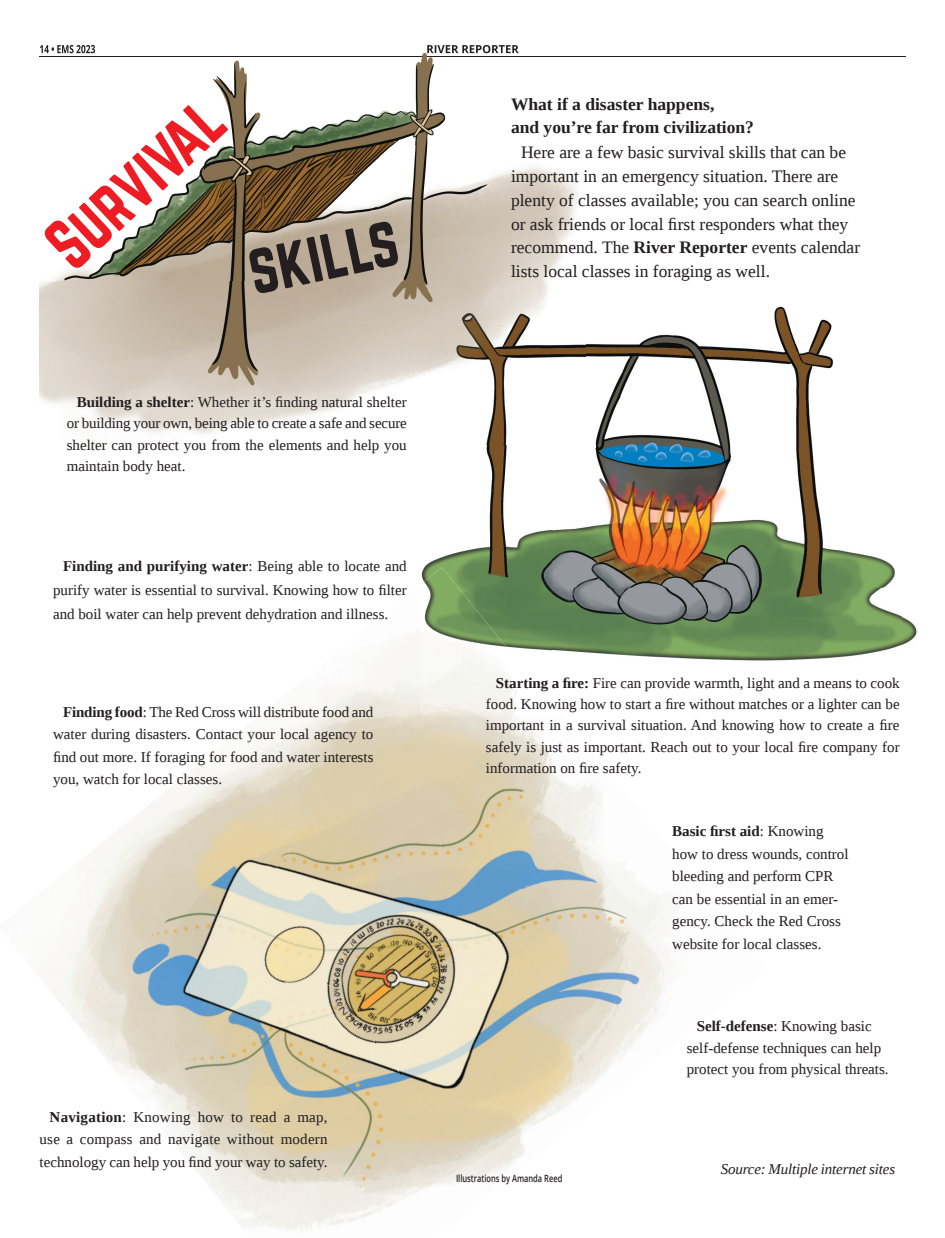
<style>
.page{position:relative;width:945px;height:1238px;background:#fff}
.page>*{position:absolute;margin:0;border:0;box-sizing:border-box;transform-origin:0 0}
.t1{font:64.62px "Norwester";color:#ee1d23;scale:.9 1}
.t2{font:64.12px "Norwester";color:#231f20;scale:.9 1}
.t3{font:17.5px/23.8px "Liberation Serif";color:#231f20}
.t4{font:700 17.5px/23.8px "Liberation Serif";color:#231f20}
.t5{font:15px/22.5px "Liberation Serif";color:#231f20;text-align:justify}
.t6{font:italic 15px "Liberation Serif";letter-spacing:-.01em;color:#231f20}
.t7{font:600 10px "Open Sans";color:#231f20;scale:.75 1}
.s1{font-weight:700}
</style>
<div class="page">
<hr style="left:39px;top:56px;width:867px;height:1px;background:#231f20">
<img style="left:465px;top:715px;width:137px;height:86px">
<img style="left:495px;top:801px;width:185px;height:134px">
<img style="left:467px;top:935px;width:205px;height:244px">
<img style="left:127px;top:639px;width:338px;height:249px">
<img style="left:250px;top:778px;width:245px;height:133px">
<img style="left:359px;top:911px;width:245px;height:245px">
<img style="left:182px;top:888px;width:177px;height:134px">
<img style="left:307px;top:1022px;width:160px;height:207px">
<img style="left:25px;top:877px;width:157px;height:149px">
<img style="left:79px;top:999px;width:228px;height:233px">
<img style="left:552px;top:306px;width:365px;height:355px">
<img style="left:424px;top:445px;width:128px;height:122px">
<img style="left:421px;top:567px;width:141px;height:148px">
<img style="left:41px;top:52px;width:502px;height:230px">
<img style="left:543px;top:169px;width:35px;height:121px">
<img style="left:39px;top:282px;width:378px;height:152px">
<img style="left:417px;top:282px;width:127px;height:40px">
<img style="left:41px;top:56px;width:502px;height:1px">
<img style="left:40px;top:45px;width:55px;height:8px">
<img style="left:427px;top:45px;width:92px;height:8px">
<img style="left:421px;top:290px;width:165px;height:155px">
<h1 class="t1" style="left:36px;top:232px;width:238px;rotate:-43deg">Survival</h1>
<h2 class="t2" style="left:243px;top:240px;width:170px;rotate:-12deg">skills</h2>
<p class="t5" style="left:67px;top:391px;width:342px;line-height:21.2px;text-indent:10px"><span class="s1">Building a shelter</span>: Whether it’s finding natural shelter or building your own, being able to create a safe and secure shelter can protect you from the elements and help you maintain body heat.</p>
<p class="t5" style="left:53px;top:554px;width:355px;line-height:23.8px;text-indent:10px"><span class="s1">Finding and purifying water</span>: Being able to locate and purify water is essential to survival. Knowing how to filter and boil water can help prevent dehydration and illness.</p>
<p class="t5" style="left:53px;top:700px;width:322px;text-indent:10px"><span class="s1">Finding food</span>: The Red Cross will distribute food and water during disasters. Contact your local agency to find out more. If foraging for food and water interests you, watch for local classes.</p>
<p class="t5" style="left:40px;top:1105px;width:290px;text-indent:10px"><span class="s1">Navigation</span>: Knowing how to read a map, use a compass and navigate without modern technology can help you find your way to safety.</p>
<p class="t4" style="left:511px;top:91px;width:245px">What if a disaster happens,<br>and you’re far from civilization?</p>
<p class="t3" style="left:511px;top:140px;width:351px;text-indent:10px">Here are a few basic survival skills that can be important in an emergency situation. There are plenty of classes available; you can search online or ask friends or local first responders what they recommend. The <span class="s1">River Reporter</span> events calendar lists local classes in foraging as well.</p>
<p class="t5" style="left:486px;top:672px;width:415px;line-height:21.2px;text-indent:10px"><span class="s1">Starting a fire:</span> Fire can provide warmth, light and a means to cook food. Knowing how to start a fire without matches or a lighter can be important in a survival situation. And knowing how to create a fire safely is just as important. Reach out to your local fire company for information on fire safety.</p>
<p class="t5" style="left:672px;top:820px;width:178px;text-align:left"><span class="s1">Basic first aid</span>: Knowing how to dress wounds, control bleeding and perform CPR can be essential in an emer&shy;gency. Check the Red Cross website for local classes.</p>
<p class="t7" style="left:456px;top:1171px;width:143px">Illustrations by Amanda Reed</p>
<p class="t5" style="left:687px;top:1015px;width:204px;line-height:21.2px;text-align:center"><span class="s1">Self-defense</span>: Knowing basic self-defense techniques can help protect you from physical threats.</p>
<p class="t6" style="left:721px;top:1159px;width:176px">Source: Multiple internet sites</p>
</div>
